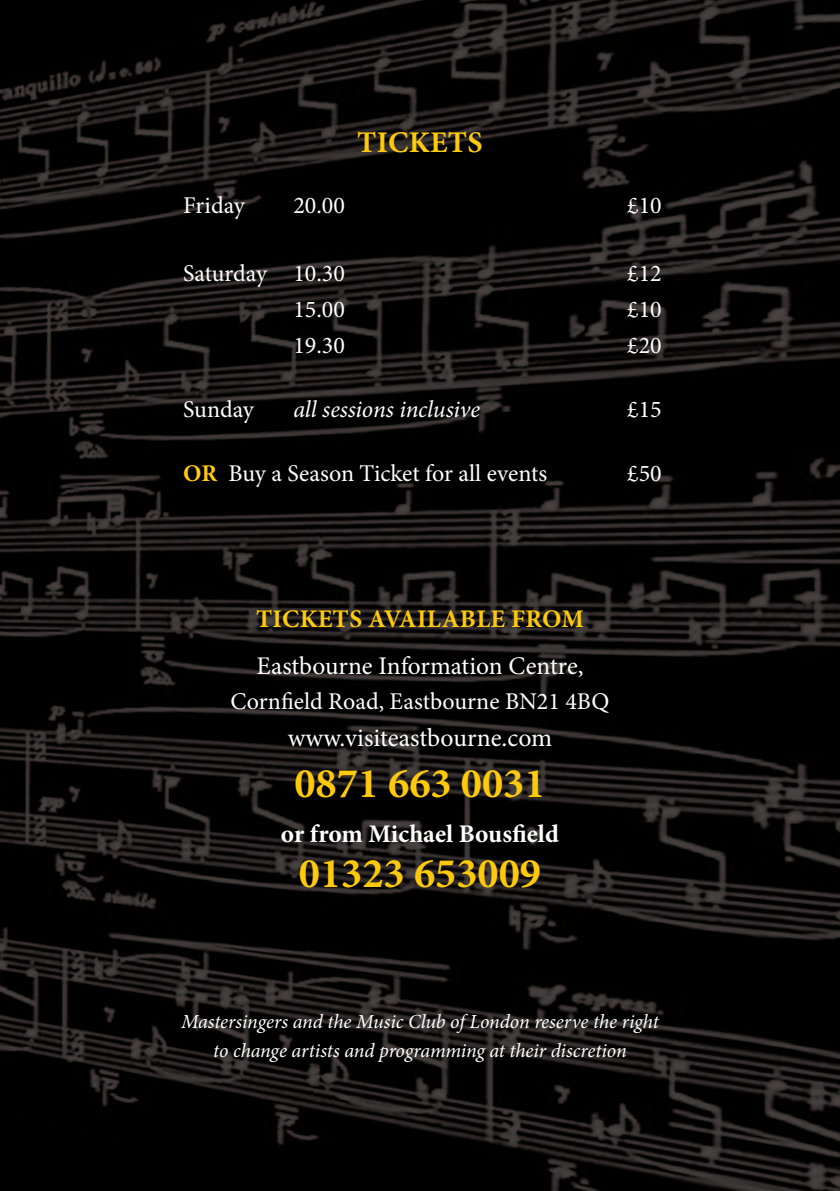
<style>
.page{position:relative;width:840px;height:1191px;background:#fff}
.page>*{position:absolute;margin:0;border:0;box-sizing:border-box;transform-origin:0 0}
.t1{font:700 42.2px "Minion Pro";color:#feca0a}
.t2{font:700 30px "Minion Pro";letter-spacing:.01em;color:#feca0a}
.t3{font:25.8px "Minion Pro";color:#fff}
.t4{font:25.4px "Minion Pro";color:#fff}
.t5{font:700 25.4px "Minion Pro";color:#fff}
.t6{font:700 25.4px "Minion Pro";letter-spacing:.01em;color:#feca0a}
.t7{font:24px "Minion Pro";color:#fff}
.t8{font:italic 24px "Minion Pro";letter-spacing:-.01em;color:#fff}
.t9{font:italic 20px "Minion Pro";letter-spacing:-.01em;color:#fff}
.s1{font-weight:700;color:#feca0a}
</style>
<div class="page">
<img style="left:0;top:0;width:839px;height:1191px">
<p class="t2" style="left:357px;top:121px;width:127px">TICKETS</p>
<p class="t7" style="left:183px;top:189px;width:63px">Friday</p>
<p class="t7" style="left:293px;top:189px;width:53px">20.00</p>
<p class="t7" style="left:626px;top:189px;width:36px">£10</p>
<p class="t7" style="left:183px;top:257px;width:163px">Saturday 10.30</p>
<p class="t7" style="left:626px;top:257px;width:36px">£12</p>
<p class="t7" style="left:293px;top:293px;width:53px">15.00</p>
<p class="t7" style="left:626px;top:293px;width:36px">£10</p>
<p class="t7" style="left:293px;top:329px;width:53px">19.30</p>
<p class="t7" style="left:626px;top:329px;width:36px">£20</p>
<p class="t7" style="left:183px;top:393px;width:72px">Sunday</p>
<p class="t8" style="left:293px;top:393px;width:188px">all sessions inclusive</p>
<p class="t7" style="left:626px;top:393px;width:36px">£15</p>
<p class="t7" style="left:183px;top:457px;width:365px"><span class="s1">OR</span> Buy a Season Ticket for all events</p>
<p class="t7" style="left:626px;top:457px;width:36px">£50</p>
<p class="t6" style="left:256px;top:601px;width:329px">TICKETS AVAILABLE FROM</p>
<p class="t4" style="left:256px;top:649px;width:328px">Eastbourne Information Centre,</p>
<p class="t7" style="left:230px;top:685px;width:380px">Cornfield Road, Eastbourne BN21 4BQ</p>
<p class="t3" style="left:287px;top:720px;width:266px">www.visiteastbourne.com</p>
<p class="t1" style="left:294px;top:753px;width:252px">0871 663 0031</p>
<p class="t5" style="left:281px;top:816px;width:279px">or from Michael Bousfield</p>
<p class="t1" style="left:299px;top:843px;width:243px">01323 653009</p>
<p class="t9" style="left:181px;top:1008px;width:479px">Mastersingers and the Music Club of London reserve the right</p>
<p class="t9" style="left:213px;top:1037px;width:414px">to change artists and programming at their discretion</p>
</div>
